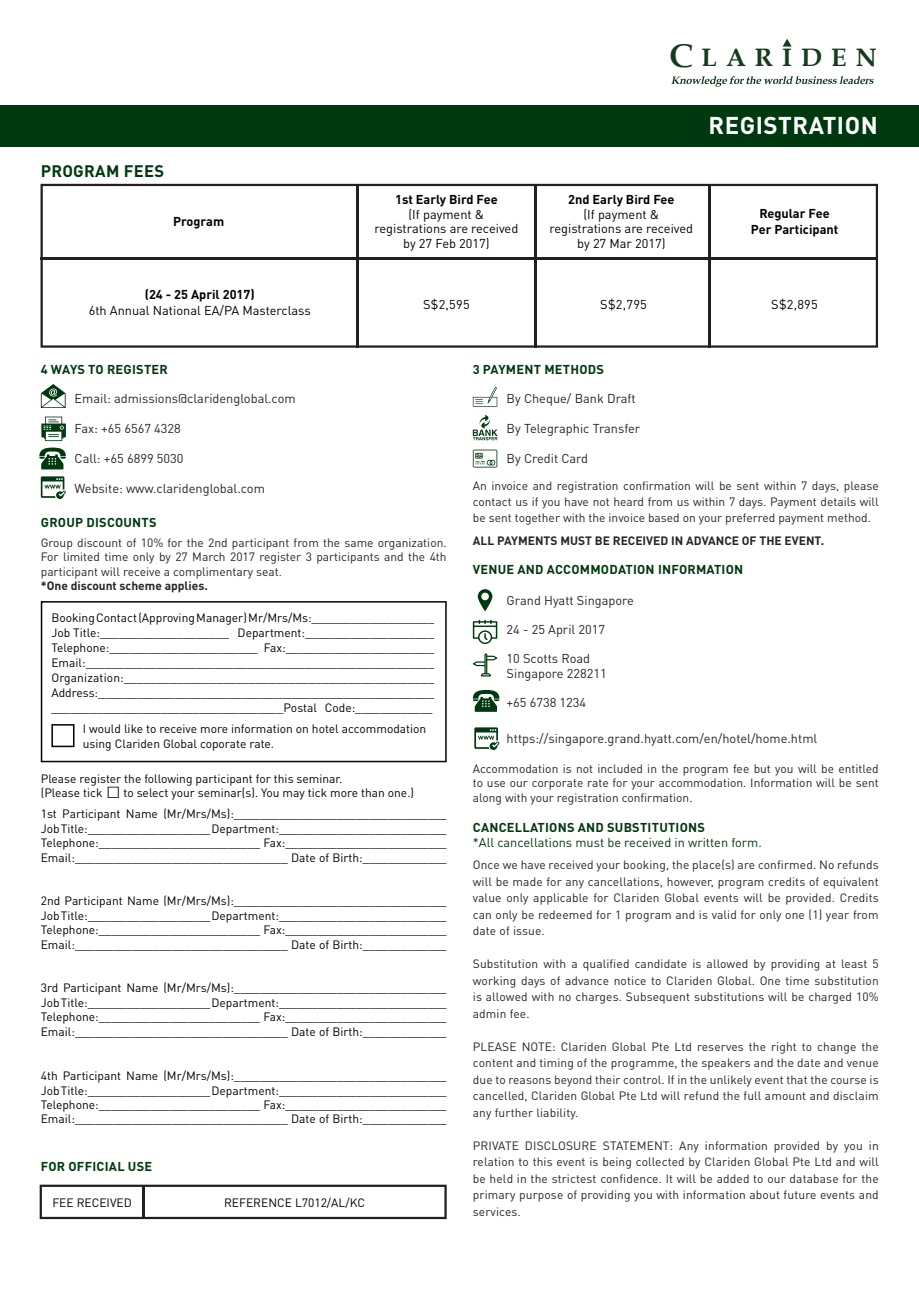
<style>
.page{position:relative;width:919px;height:1289px;background:#fff}
.page>*{position:absolute;margin:0;border:0;box-sizing:border-box;transform-origin:0 0}
.t1{font:700 25.2px "Book Antiqua";letter-spacing:.36em;color:#143c1c}
.t2{font:700 24px "DIN Pro";letter-spacing:.02em;color:#fff}
.t3{font:24px "Century Gothic";color:#010202}
.t4{font:700 16.5px "DIN Pro";letter-spacing:.02em;color:#00390f}
.t5{font:12.75px/15.3px "DIN Pro";color:#282526}
.t6{font:12.75px/14.7px "DIN Pro";color:#010202;text-align:center}
.t7{font:700 12.75px "DIN Pro";letter-spacing:.02em;color:#00390f}
.t8{font:700 12.75px/15.3px "DIN Pro";color:#010202;text-align:center}
.t9{font:12.75px "DIN Pro";color:#00390f}
.t10{font:12px/14.4px "DIN Pro";color:#010202;text-align:justify}
.t11{font:12px/16.5px "DIN Pro";letter-spacing:.005em;color:#282526;text-align:justify}
.t12{font:700 12px "DIN Pro";color:#282526}
.s1{font-size:32.85px}
</style>
<div class="page">
<svg style="left:40px;top:184px;width:838px;height:164px"></svg>
<div style="left:0;top:105px;width:918px;height:41px;background:#00390f"></div>
<svg style="left:782px;top:39px;width:9px;height:8px"></svg>
<svg style="left:671px;top:76px;width:202px;height:11px"></svg>
<hr style="left:357px;top:184px;width:2px;height:164px;background:#231f20">
<hr style="left:534px;top:184px;width:2px;height:164px;background:#231f20">
<hr style="left:708px;top:184px;width:3px;height:164px;background:#231f20">
<hr style="left:40px;top:258px;width:838px;height:2px;background:#231f20">
<svg style="left:473px;top:653px;width:24px;height:23px"></svg>
<svg style="left:473px;top:620px;width:24px;height:24px"></svg>
<svg style="left:473px;top:449px;width:24px;height:18px"></svg>
<svg style="left:473px;top:415px;width:24px;height:25px"></svg>
<svg style="left:473px;top:387px;width:24px;height:19px"></svg>
<svg style="left:41px;top:476px;width:25px;height:23px"></svg>
<svg style="left:39px;top:447px;width:27px;height:22px"></svg>
<svg style="left:41px;top:416px;width:25px;height:25px"></svg>
<svg style="left:41px;top:384px;width:25px;height:24px"></svg>
<svg style="left:40px;top:1184px;width:406px;height:35px"></svg>
<hr style="left:142px;top:1185px;width:2px;height:34px;background:#231f20">
<svg style="left:477px;top:589px;width:15px;height:22px"></svg>
<svg style="left:474px;top:727px;width:25px;height:23px"></svg>
<svg style="left:473px;top:690px;width:26px;height:22px"></svg>
<svg style="left:41px;top:601px;width:405px;height:161px"></svg>
<svg style="left:51px;top:724px;width:23px;height:23px"></svg>
<h1 class="t1" style="left:669px;top:43px;width:209px"><span class="s1">C</span>LARIDEN</h1>
<h3 class="t4" style="left:41px;top:165px;width:125px">PROGRAM FEES</h3>
<p class="t8" style="left:173px;top:215px;width:53px">Program</p>
<p class="t8" style="left:395px;top:193px;width:104px">1st Early Bird Fee</p>
<p class="t6" style="left:374px;top:208px;width:145px">(If payment &amp; registrations are received by 27 Feb 2017)</p>
<h2 class="t2" style="left:708px;top:117px;width:171px">REGISTRATION</h2>
<p class="t8" style="left:568px;top:193px;width:108px">2nd Early Bird Fee</p>
<p class="t6" style="left:549px;top:208px;width:145px">(If payment &amp; registrations are received by 27 Mar 2017)</p>
<p class="t8" style="left:750px;top:207px;width:89px">Regular Fee<br>Per Participant</p>
<p class="t8" style="left:145px;top:288px;width:111px">(24 - 25 April 2017)</p>
<p class="t6" style="left:89px;top:304px;width:223px">6th Annual National EA/PA Masterclass</p>
<p class="t6" style="left:423px;top:299px;width:48px">S$2,595</p>
<p class="t6" style="left:600px;top:299px;width:48px">S$2,795</p>
<p class="t6" style="left:771px;top:299px;width:48px">S$2,895</p>
<p class="t7" style="left:41px;top:364px;width:129px">4 WAYS TO REGISTER</p>
<p class="t7" style="left:473px;top:364px;width:133px">3 PAYMENT METHODS</p>
<p class="t5" style="left:75px;top:392px;width:222px">Email: admissions@claridenglobal.com</p>
<p class="t5" style="left:75px;top:422px;width:108px">Fax: +65 6567 4328</p>
<p class="t5" style="left:75px;top:452px;width:110px">Call: +65 6899 5030</p>
<p class="t5" style="left:75px;top:482px;width:192px">Website: www.claridenglobal.com</p>
<p class="t7" style="left:41px;top:518px;width:117px">GROUP DISCOUNTS</p>
<p class="t11" style="left:41px;top:537px;width:407px;line-height:14.4px">Group discount of 10% for the 2nd participant from the same organization.<br>For limited time only by 27 March 2017 register 3 participants and the 4th participant will receive a complimentary seat.</p>
<p class="t12" style="left:41px;top:581px;width:168px">*One discount scheme applies.</p>
<p class="t10" style="left:51px;top:612px;width:384px;line-height:15px">Booking Contact (Approving Manager) Mr/Mrs/Ms:___________________ Job Title:____________________ Department:____________________ Telephone:_______________________ Fax:_______________________ Email:______________________________________________________ Organization:_______________________________________________ Address:____________________________________________________ ____________________________________Postal Code:____________</p>
<p class="t10" style="left:83px;top:723px;width:345px;line-height:15px">I would like to receive more information on hotel accommodation using Clariden Global coporate rate.</p>
<p class="t10" style="left:41px;top:772px;width:303px">Please register the following participant for this seminar. (Please tick</p>
<h2 class="t3" style="left:106px;top:774px;width:16px">□</h2>
<p class="t10" style="left:41px;top:783px;width:407px;line-height:21.1px;text-indent:83px">to select your seminar(s). You may tick more than one.)<br>1st Participant Name (Mr/Mrs/Ms):_________________________________</p>
<p class="t10" style="left:41px;top:822px;width:407px">Job Title:___________________ Department:__________________________ Telephone:_________________________ Fax:_________________________ Email:_________________________________ Date of Birth:_____________</p>
<p class="t10" style="left:41px;top:895px;width:407px">2nd Participant Name (Mr/Mrs/Ms):_________________________________ Job Title:___________________ Department:__________________________ Telephone:_________________________ Fax:_________________________ Email:_________________________________ Date of Birth:_____________</p>
<p class="t10" style="left:41px;top:982px;width:407px">3rd Participant Name (Mr/Mrs/Ms):_________________________________ Job Title:___________________ Department:__________________________ Telephone:_________________________ Fax:_________________________ Email:_________________________________ Date of Birth:_____________</p>
<p class="t10" style="left:41px;top:1070px;width:407px">4th Participant Name (Mr/Mrs/Ms):_________________________________ Job Title:___________________ Department:__________________________ Telephone:_________________________ Fax:_________________________ Email:_________________________________ Date of Birth:_____________</p>
<p class="t7" style="left:41px;top:1161px;width:113px">FOR OFFICIAL USE</p>
<p class="t10" style="left:52px;top:1196px;width:81px">FEE RECEIVED</p>
<p class="t10" style="left:224px;top:1196px;width:142px">REFERENCE L7012/AL/KC</p>
<p class="t5" style="left:506px;top:392px;width:131px">By Cheque/ Bank Draft</p>
<p class="t5" style="left:506px;top:422px;width:135px">By Telegraphic Transfer</p>
<p class="t5" style="left:506px;top:452px;width:83px">By Credit Card</p>
<p class="t11" style="left:473px;top:479px;width:407px;line-height:15.9px">An invoice and registration confirmation will be sent within 7 days, please contact us if you have not heard from us within 7 days. Payment details will be sent together with the invoice based on your preferred payment method.</p>
<p class="t12" style="left:473px;top:536px;width:353px">ALL PAYMENTS MUST BE RECEIVED IN ADVANCE OF THE EVENT.</p>
<p class="t7" style="left:473px;top:565px;width:272px">VENUE AND ACCOMMODATION INFORMATION</p>
<p class="t5" style="left:506px;top:594px;width:129px">Grand Hyatt Singapore</p>
<p class="t5" style="left:506px;top:623px;width:100px">24 - 25 April 2017</p>
<p class="t5" style="left:506px;top:652px;width:102px">10 Scotts Road<br>Singapore 228211</p>
<p class="t5" style="left:506px;top:696px;width:81px">+65 6738 1234</p>
<p class="t5" style="left:506px;top:731px;width:312px">https://singapore.grand.hyatt.com/en/hotel/home.html</p>
<p class="t11" style="left:473px;top:763px;width:407px;line-height:14.4px">Accommodation is not included in the program fee but you will be entitled to use our corporate rate for your accommodation. Information will be sent along with your registration confirmation.</p>
<p class="t7" style="left:473px;top:822px;width:234px">CANCELLATIONS AND SUBSTITUTIONS</p>
<p class="t9" style="left:473px;top:838px;width:290px">*All cancellations must be received in written form.</p>
<p class="t11" style="left:473px;top:858px;width:407px">Once we have received your booking, the place(s) are confirmed. No refunds will be made for any cancellations, however, program credits of equivalent value only applicable for Clariden Global events will be provided. Credits can only be redeemed for 1 program and is valid for only one (1) year from date of issue.</p>
<p class="t11" style="left:473px;top:957px;width:407px">Substitution with a qualified candidate is allowed by providing at least 5 working days of advance notice to Clariden Global. One time substitution is allowed with no charges. Subsequent substitutions will be charged 10% admin fee.</p>
<p class="t11" style="left:473px;top:1039px;width:407px">PLEASE NOTE: Clariden Global Pte Ltd reserves the right to change the content and timing of the programme, the speakers and the date and venue due to reasons beyond their control. If in the unlikely event that the course is cancelled, Clariden Global Pte Ltd will refund the full amount and disclaim any further liability.</p>
<p class="t11" style="left:473px;top:1138px;width:407px">PRIVATE DISCLOSURE STATEMENT: Any information provided by you in relation to this event is being collected by Clariden Global Pte Ltd and will be held in the strictest confidence. It will be added to our database for the primary purpose of providing you with information about future events and services.</p>
</div>
